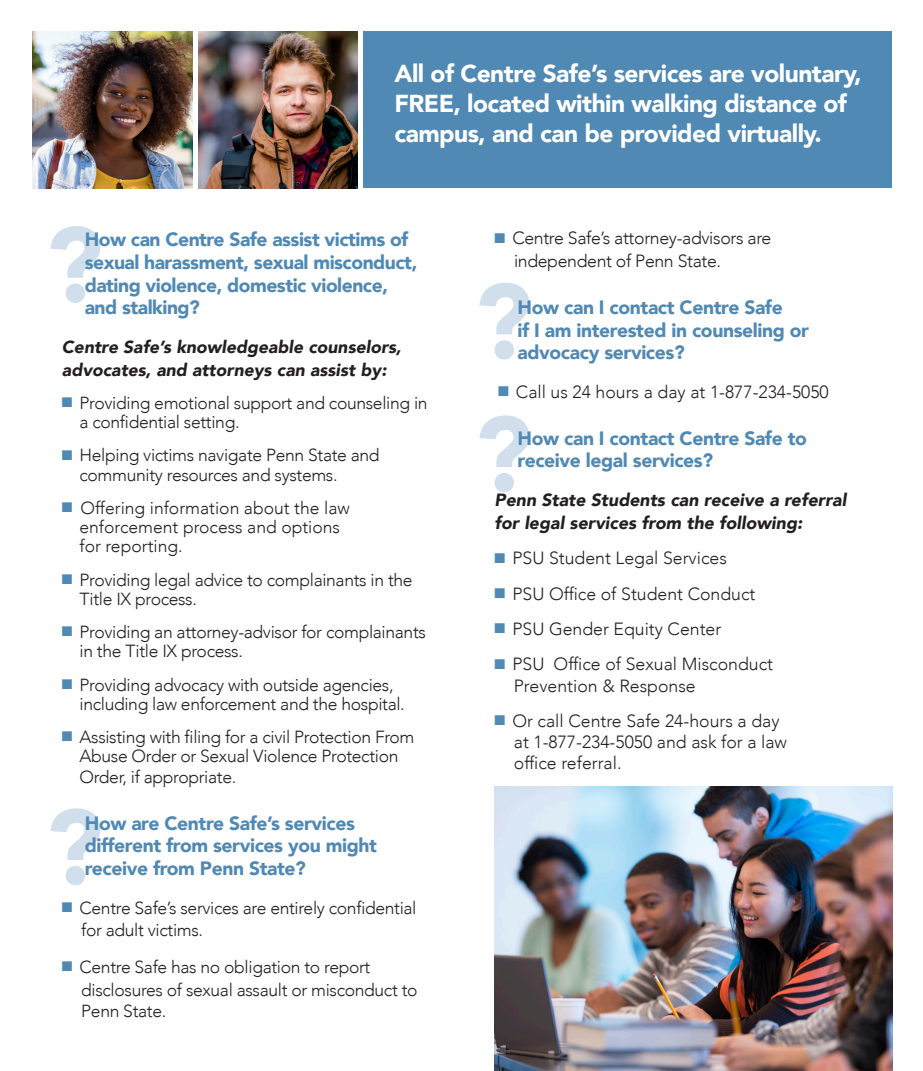
<style>
.page{position:relative;width:923px;height:1071px;background:#fff}
.page>*{position:absolute;margin:0;border:0;box-sizing:border-box;transform-origin:0 0}
.t1{font:900 105px "Avenir";color:#5089b4}
.t2{font:900 24.5px/29.8px "Avenir";letter-spacing:-.02em;color:#fff}
.t3{font:900 19.25px/22.8px "Avenir";letter-spacing:-.02em;color:#5089b4}
.t4{font:300 17.68px/21.2px "Avenir";color:#231f20}
.t5{font:italic 900 17.68px/22.9px "Avenir";color:#231f20}
.t6{font:300 17.68px/22.9px "Avenir";letter-spacing:-.02em;color:#231f20}
.t7{font:300 17.5px/19.2px "Avenir";letter-spacing:-.02em;color:#231f20}
.t8{font:300 17.5px/19.2px "Avenir";color:#231f20}
.t9{font:italic 900 17.5px/22.8px "Avenir";color:#231f20}
.s1{color:#5089b4}
</style>
<div class="page">
<img style="left:494px;top:786px;width:398px;height:285px">
<div style="left:363px;top:32px;width:529px;height:156px;background:#5089b4"></div>
<img style="left:198px;top:32px;width:159px;height:156px">
<img style="left:32px;top:32px;width:160px;height:156px">
<p class="t2" style="left:394px;top:58px;width:469px">All of Centre Safe’s services are voluntary,<br>FREE, located within walking distance of campus, and can be provided virtually.</p>
<h1 class="t1" style="left:45px;top:176px;width:60px">?</h1>
<p class="t3" style="left:85px;top:227px;width:334px">How can Centre Safe assist victims of sexual harassment, sexual misconduct, dating violence, domestic violence, and stalking?</p>
<p class="t9" style="left:62px;top:335px;width:341px">Centre Safe’s knowledgeable counselors, advocates, and attorneys can assist by:</p>
<p class="t7" style="left:79px;top:393px;width:349px;text-indent:-18px"><span class="s1">■</span> Providing emotional support and counseling in a confidential setting.</p>
<p class="t7" style="left:79px;top:446px;width:301px;text-indent:-18px"><span class="s1">■</span> Helping victims navigate Penn State and community resources and systems.</p>
<p class="t8" style="left:79px;top:498px;width:272px;text-indent:-18px"><span class="s1">■</span> Offering information about the law enforcement process and options for reporting.</p>
<p class="t7" style="left:79px;top:570px;width:334px;text-indent:-18px"><span class="s1">■</span> Providing legal advice to complainants in the<br>Title IX process.</p>
<p class="t7" style="left:79px;top:622px;width:348px;text-indent:-18px"><span class="s1">■</span> Providing an attorney-advisor for complainants in the Title IX process.</p>
<p class="t7" style="left:79px;top:675px;width:327px;text-indent:-18px"><span class="s1">■</span> Providing advocacy with outside agencies, including law enforcement and the hospital.</p>
<p class="t7" style="left:62px;top:727px;width:354px;text-align:center"><span class="s1">■</span> Assisting with filing for a civil Protection From<br>Abuse Order or Sexual Violence Protection</p>
<p class="t7" style="left:79px;top:768px;width:158px">Order, if appropriate.</p>
<p class="t3" style="left:85px;top:811px;width:294px">How are Centre Safe’s services different from services you might receive from Penn State?</p>
<p class="t7" style="left:81px;top:896px;width:337px;line-height:22.8px;text-indent:-19px"><span class="s1">■</span> Centre Safe’s services are entirely confidential for adult victims.</p>
<p class="t7" style="left:81px;top:956px;width:338px;line-height:22.8px;text-indent:-19px"><span class="s1">■</span> Centre Safe has no obligation to report disclosures of sexual assault or misconduct to</p>
<p class="t7" style="left:81px;top:1001px;width:87px">Penn State.</p>
<h1 class="t1" style="left:45px;top:758px;width:60px">?</h1>
<p class="t6" style="left:514px;top:227px;width:259px;text-indent:-19px"><span class="s1">■</span> Centre Safe’s attorney-advisors are independent of Penn State.</p>
<p class="t3" style="left:517px;top:295px;width:293px">How can I contact Centre Safe<br>if I am interested in counseling or advocacy services?</p>
<p class="t4" style="left:498px;top:382px;width:332px"><span class="s1">■</span> Call us 24 hours a day at 1-877-234-5050</p>
<p class="t3" style="left:517px;top:426px;width:291px">How can I contact Centre Safe to receive legal services?</p>
<p class="t5" style="left:494px;top:488px;width:353px">Penn State Students can receive a referral for legal services from the following:</p>
<p class="t4" style="left:494px;top:548px;width:234px"><span class="s1">■</span> PSU Student Legal Services</p>
<p class="t4" style="left:494px;top:583px;width:262px"><span class="s1">■</span> PSU Office of Student Conduct</p>
<p class="t4" style="left:494px;top:618px;width:228px"><span class="s1">■</span> PSU Gender Equity Center</p>
<p class="t4" style="left:513px;top:654px;width:261px;text-indent:-19px"><span class="s1">■</span> PSU Office of Sexual Misconduct<br>Prevention &amp; Response</p>
<p class="t4" style="left:513px;top:710px;width:275px;text-indent:-19px"><span class="s1">■</span> Or call Centre Safe 24-hours a day at 1-877-234-5050 and ask for a law office referral.</p>
<h1 class="t1" style="left:473px;top:232px;width:60px">?</h1>
<h1 class="t1" style="left:473px;top:365px;width:60px">?</h1>
</div>
